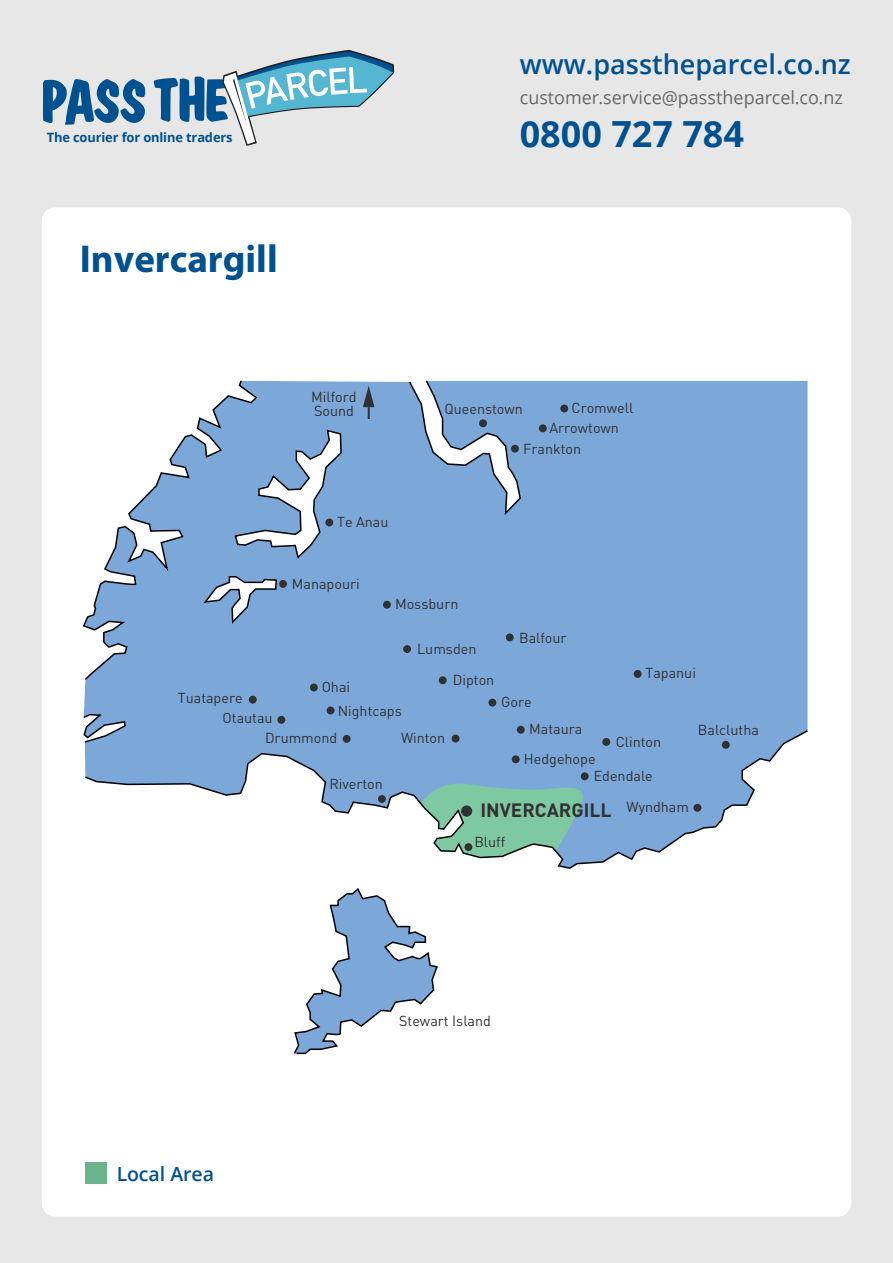
<style>
.page{position:relative;width:893px;height:1263px;background:#e7e7e7}
.page>*{position:absolute;margin:0;border:0;box-sizing:border-box;transform-origin:0 0}
.t1{font:700 39px "Myriad Pro";color:#005190}
.t2{font:700 36px "Open Sans";color:#005190}
.t3{font:600 27px "Open Sans";color:#005190}
.t4{font:600 19.5px "Open Sans";color:#005190}
.t5{font:700 19.05px "DIN";color:#323132}
.t6{font:18px "Open Sans";color:#666767}
.t7{font:14.25px/14.2px "DIN";color:#323132}
.t8{font:700 12.9px "Open Sans";letter-spacing:-.01em;color:#005190}
</style>
<div class="page">
<svg style="left:43px;top:79px;width:102px;height:46px"></svg>
<svg style="left:154px;top:50px;width:240px;height:96px"></svg>
<div style="left:42px;top:207px;width:809px;height:1009px;background:#fff;border-radius:13px"></div>
<div style="left:85px;top:1163px;width:21px;height:21px;background:#69b38d"></div>
<svg style="left:82px;top:380px;width:726px;height:489px"></svg>
<svg style="left:294px;top:888px;width:144px;height:167px"></svg>
<svg style="left:363px;top:386px;width:11px;height:33px"></svg>
<h3 class="t3" style="left:520px;top:46px;width:333px">www.passtheparcel.co.nz</h3>
<p class="t6" style="left:520px;top:85px;width:325px">customer.service@passtheparcel.co.nz</p>
<p class="t8" style="left:47px;top:129px;width:187px">The courier for online traders</p>
<h2 class="t2" style="left:520px;top:109px;width:226px">0800 727 784</h2>
<h1 class="t1" style="left:80px;top:233px;width:200px">Invercargill</h1>
<p class="t7" style="left:311px;top:389px;width:47px">Milford<br>Sound</p>
<p class="t7" style="left:572px;top:400px;width:63px">Cromwell</p>
<p class="t7" style="left:549px;top:420px;width:71px">Arrowtown</p>
<p class="t7" style="left:523px;top:441px;width:59px">Frankton</p>
<p class="t7" style="left:445px;top:402px;width:80px">Queenstown</p>
<p class="t7" style="left:337px;top:515px;width:53px">Te Anau</p>
<p class="t7" style="left:292px;top:577px;width:69px">Manapouri</p>
<p class="t7" style="left:395px;top:597px;width:65px">Mossburn</p>
<p class="t7" style="left:417px;top:641px;width:61px">Lumsden</p>
<p class="t7" style="left:519px;top:630px;width:49px">Balfour</p>
<p class="t7" style="left:338px;top:675px;width:66px;line-height:23.2px;text-indent:-16px">Ohai<br>Nightcaps</p>
<p class="t7" style="left:265px;top:730px;width:74px">Drummond</p>
<p class="t7" style="left:329px;top:777px;width:55px">Riverton</p>
<p class="t7" style="left:178px;top:690px;width:66px">Tuatapere</p>
<p class="t7" style="left:223px;top:711px;width:51px">Otautau</p>
<p class="t7" style="left:401px;top:730px;width:46px">Winton</p>
<p class="t7" style="left:453px;top:672px;width:43px">Dipton</p>
<p class="t7" style="left:501px;top:695px;width:32px">Gore</p>
<p class="t7" style="left:529px;top:721px;width:55px">Mataura</p>
<p class="t7" style="left:524px;top:751px;width:73px">Hedgehope</p>
<p class="t7" style="left:645px;top:665px;width:52px">Tapanui</p>
<p class="t7" style="left:616px;top:734px;width:47px">Clinton</p>
<p class="t7" style="left:698px;top:722px;width:62px">Balclutha</p>
<p class="t7" style="left:594px;top:769px;width:61px">Edendale</p>
<h3 class="t5" style="left:480px;top:797px;width:133px">INVERCARGILL</h3>
<p class="t7" style="left:474px;top:834px;width:32px">Bluff</p>
<p class="t7" style="left:626px;top:800px;width:64px">Wyndham</p>
<h3 class="t4" style="left:117px;top:1160px;width:99px">Local Area</h3>
<p class="t7" style="left:399px;top:1014px;width:93px">Stewart Island</p>
</div>
